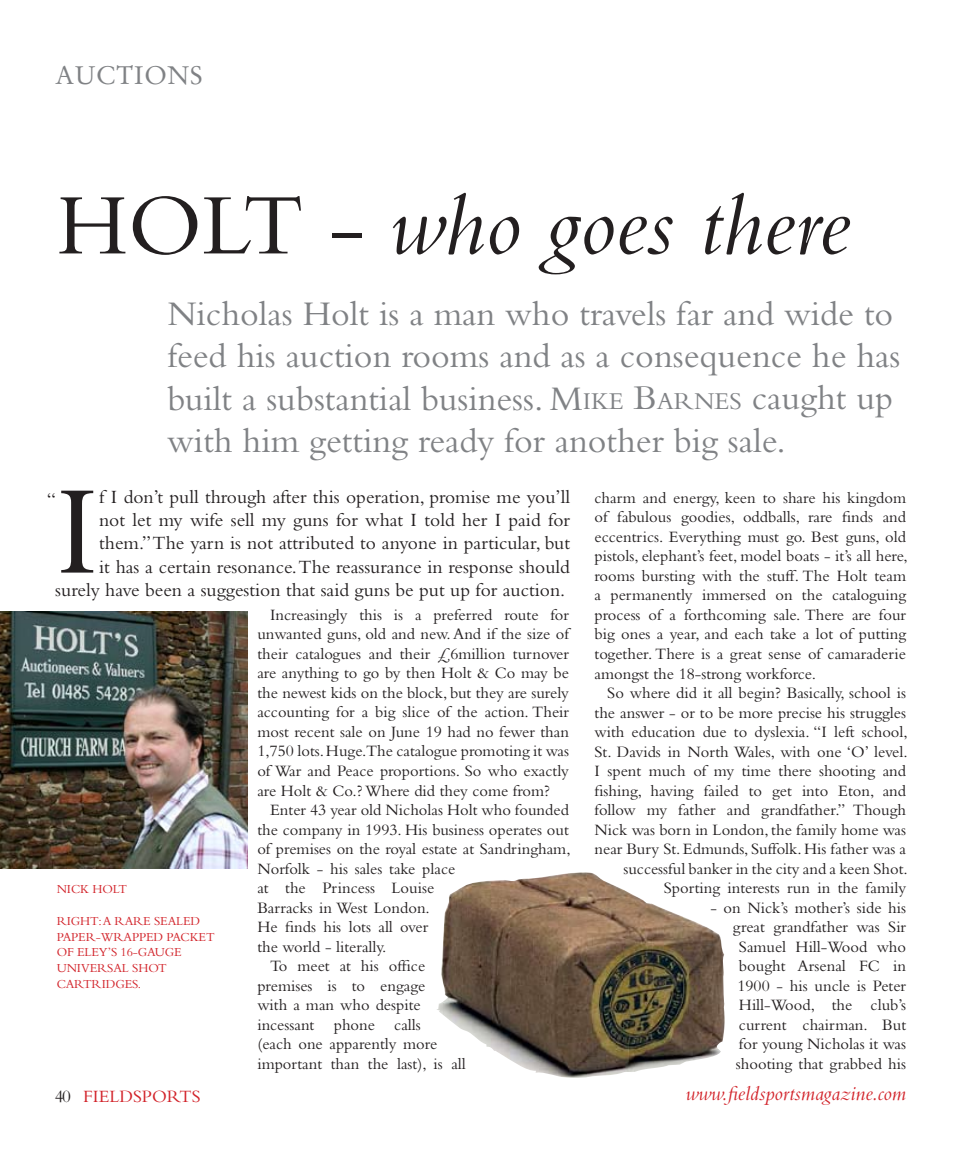
<style>
.page{position:relative;width:970px;height:1170px;background:#fff}
.page>*{position:absolute;margin:0;border:0;box-sizing:border-box;transform-origin:0 0}
.t1{font:131.7px "Bembo";color:#231f20}
.t2{font:italic 90px "Bembo";color:#231f20}
.t3{font:36px/42px "Bembo";color:#808285}
.t4{font:25.5px "Original Garamond BT";letter-spacing:.02em;color:#808285}
.t5{font:italic 21px "Bembo";color:#d2232a}
.t6{font:19.5px/23.2px "Bembo";color:#231f20;text-align:right}
.t7{font:18px "Bembo";color:#d2232a}
.t8{font:16.5px/19.5px "Bembo";color:#231f20;text-align:justify}
.t9{font:12.75px/15.8px "Bembo";letter-spacing:-.01em;color:#d2232a}
.s1{font-style:normal}
.s2{font-style:inherit}
.s3{font-size:25.2px}
.s4{color:#231f20}
</style>
<div class="page">
<img style="left:0;top:611px;width:248px;height:257px">
<img style="left:437px;top:872px;width:288px;height:206px">
<h3 class="t4" style="left:55px;top:59px;width:149px">AUCTIONS</h3>
<h2 class="t2" style="left:57px;top:172px;width:794px"><span class="s1">HOLT -</span> who goes there</h2>
<h3 class="t3" style="left:167px;top:292px;width:734px">Nicholas Holt is a man who travels far and wide to feed his auction rooms and as a consequence he has built a substantial business. <span class="s2">M</span><span class="s3">IKE</span> <span class="s2">B</span><span class="s3">ARNES</span> caught up with him getting ready for another big sale.</h3>
<h1 class="t1" style="left:55px;top:454px;width:45px">I</h1>
<p class="t6" style="left:55px;top:484px;width:516px">f I don’t pull through after this operation, promise me you’ll<br>not let my wife sell my guns for what I told her I paid for them.”The yarn is not attributed to anyone in particular, but<br>it has a certain resonance.The reassurance in response should surely have been a suggestion that said guns be put up for auction.</p>
<p class="t8" style="left:594px;top:487px;width:315px">charm and energy, keen to share his kingdom of fabulous goodies, oddballs, rare finds and eccentrics. Everything must go. Best guns, old pistols, elephant’s feet, model boats - it’s all here, rooms bursting with the stuff. The Holt team a permanently immersed on the cataloguing process of a forthcoming sale. There are four big ones a year, and each take a lot of putting together. There is a great sense of camaraderie amongst the 18-strong workforce.</p>
<p class="t8" style="left:594px;top:682px;width:315px;text-align:right">So where did it all begin? Basically, school is the answer - or to be more precise his struggles with education due to dyslexia. “I left school, St. Davids in North Wales, with one ‘O’ level.<br>I spent much of my time there shooting and fishing, having failed to get into Eton, and follow my father and grandfather.” Though Nick was born in London, the family home was near Bury St.Edmunds, Suffolk.His father was a successful banker in the city and a keen Shot.<br>Sporting interests run in the family</p>
<p class="t8" style="left:710px;top:897px;width:197px;text-align:right">- on Nick’s mother’s side his great grandfather was Sir<br>Samuel Hill-Wood who bought Arsenal FC in<br>1900 - his uncle is Peter<br>Hill-Wood, the club’s current chairman. But<br>for young Nicholas it was shooting that grabbed his</p>
<p class="t6" style="left:47px;top:487px;width:11px">“</p>
<p class="t8" style="left:257px;top:604px;width:313px;text-indent:13px">Increasingly this is a preferred route for unwanted guns, old and new.And if the size of their catalogues and their £6million turnover are anything to go by then Holt &amp; Co may be the newest kids on the block, but they are surely accounting for a big slice of the action. Their most recent sale on June 19 had no fewer than 1,750 lots.Huge.The catalogue promoting it was of War and Peace proportions. So who exactly are Holt &amp; Co.? Where did they come from?</p>
<p class="t8" style="left:270px;top:799px;width:300px">Enter 43 year old Nicholas Holt who founded</p>
<p class="t8" style="left:257px;top:819px;width:313px">the company in 1993. His business operates out</p>
<p class="t8" style="left:257px;top:838px;width:315px">of premises on the royal estate at Sandringham,</p>
<p class="t8" style="left:257px;top:858px;width:199px">Norfolk - his sales take place</p>
<p class="t8" style="left:257px;top:877px;width:178px">at the Princess Louise</p>
<p class="t8" style="left:257px;top:897px;width:174px">Barracks in West London.</p>
<p class="t8" style="left:257px;top:916px;width:172px">He finds his lots all over</p>
<p class="t8" style="left:257px;top:936px;width:131px">the world - literally.</p>
<p class="t8" style="left:270px;top:955px;width:157px">To meet at his office</p>
<p class="t8" style="left:257px;top:975px;width:169px">premises is to engage</p>
<p class="t8" style="left:257px;top:994px;width:165px">with a man who despite</p>
<p class="t8" style="left:257px;top:1014px;width:165px">incessant phone calls</p>
<p class="t8" style="left:257px;top:1033px;width:181px">(each one apparently more</p>
<p class="t8" style="left:257px;top:1053px;width:210px">important than the last), is all</p>
<p class="t9" style="left:57px;top:881px;width:72px">NICK HOLT</p>
<p class="t9" style="left:57px;top:912px;width:159px">RIGHT:A RARE SEALED<br>PAPER-WRAPPED PACKET<br>OF ELEY’S 16-GAUGE<br>UNIVERSAL SHOT<br>CARTRIDGES.</p>
<p class="t7" style="left:55px;top:1086px;width:147px"><span class="s4">40</span> FIELDSPORTS</p>
<p class="t5" style="left:685px;top:1080px;width:222px">www.fieldsportsmagazine.com</p>
</div>
